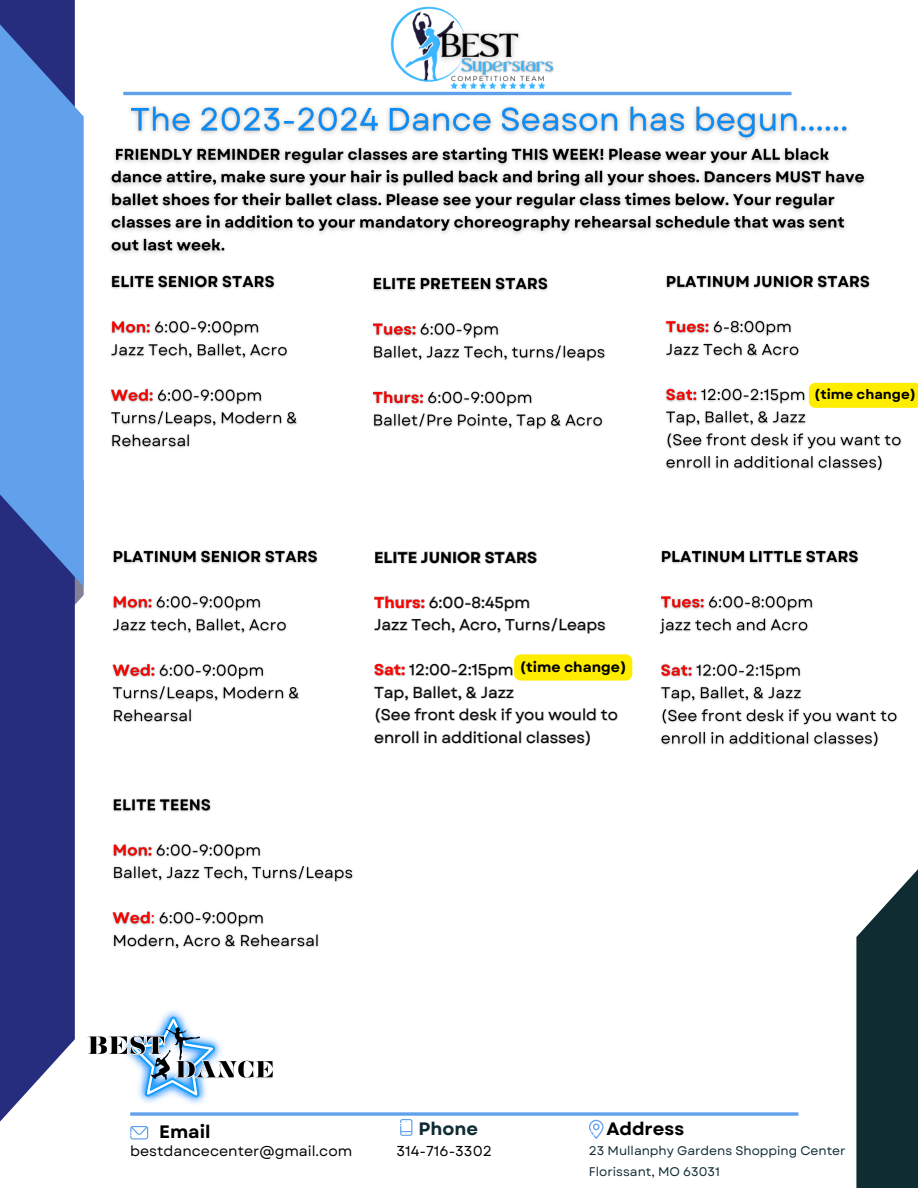
<style>
.page{position:relative;width:918px;height:1188px;background:#fff}
.page>*{position:absolute;margin:0;border:0;box-sizing:border-box;transform-origin:0 0}
.t1{font:700 18px "Garet";color:#000}
.t2{font:700 18px "Garet";color:#0f2c33}
.t3{font:15.6px/22.5px "Garet";color:#000}
.t4{font:700 15.6px "Garet";color:#000}
.t5{font:14.4px "Garet";color:#000}
.t6{font:700 14.1px "Garet";color:#000}
.t7{font:700 13.5px "Garet";color:#000}
.t8{font:12.45px "Garet";color:#0f2c33}
.s1{font-weight:700;color:#f00}
</style>
<div class="page">
<svg style="left:75px;top:587px;width:9px;height:18px"></svg>
<div style="left:0;top:0;width:75px;height:1152px;background:#272d7e"></div>
<svg style="left:0;top:4px;width:84px;height:583px;fill:#61a1ec"></svg>
<svg style="left:856px;top:869px;width:62px;height:319px;background:#2b454b"></svg>
<svg style="left:589px;top:1120px;width:15px;height:19px"></svg>
<svg style="left:400px;top:1119px;width:12px;height:17px"></svg>
<svg style="left:274px;top:1112px;width:524px;height:4px;background:#79afee"></svg>
<hr style="left:123px;top:92px;width:669px;height:3px;background:#61a1ec">
<img style="left:357px;top:6px;width:326px;height:90px">
<img style="left:87px;top:1010px;width:187px;height:130px">
<img style="left:659px;top:550px;width:239px;height:197px">
<img style="left:112px;top:798px;width:241px;height:151px">
<img style="left:110px;top:106px;width:756px;height:148px">
<svg style="left:375px;top:551px;width:162px;height:13px"></svg>
<svg style="left:374px;top:595px;width:232px;height:39px"></svg>
<img style="left:665px;top:275px;width:242px;height:196px">
<img style="left:372px;top:277px;width:233px;height:153px">
<img style="left:112px;top:550px;width:206px;height:173px">
<img style="left:110px;top:275px;width:187px;height:173px">
<svg style="left:374px;top:654px;width:258px;height:92px"></svg>
<div style="left:809px;top:383px;width:109px;height:25px;background:#ffed00"></div>
<p class="t4" style="left:374px;top:546px;width:164px">ELITE JUNIOR STARS</p>
<p class="t3" style="left:374px;top:591px;width:158px"><span class="s1">Thurs:</span> 6:00-8:45pm</p>
<p class="t3" style="left:374px;top:614px;width:233px">Jazz Tech, Acro, Turns/Leaps</p>
<p class="t3" style="left:374px;top:659px;width:141px"><span class="s1">Sat:</span> 12:00-2:15pm</p>
<p class="t3" style="left:374px;top:681px;width:141px">Tap, Ballet, &amp; Jazz</p>
<p class="t3" style="left:374px;top:704px;width:245px">(See front desk if you would to enroll in additional classes)</p>
<p class="t6" style="left:520px;top:656px;width:108px">(time change)</p>
<p class="t7" style="left:814px;top:385px;width:103px">(time change)</p>
<p class="t1" style="left:159px;top:1119px;width:53px">Email</p>
<p class="t1" style="left:606px;top:1115px;width:79px">Address</p>
<p class="t2" style="left:418px;top:1116px;width:61px">Phone</p>
<p class="t5" style="left:130px;top:1140px;width:224px">bestdancecenter@gmail.com</p>
<p class="t5" style="left:397px;top:1140px;width:97px">314-716-3302</p>
<p class="t8" style="left:589px;top:1141px;width:258px">23 Mullanphy Gardens Shopping Center</p>
<p class="t8" style="left:589px;top:1162px;width:132px">Florissant, MO 63031</p>
</div>
